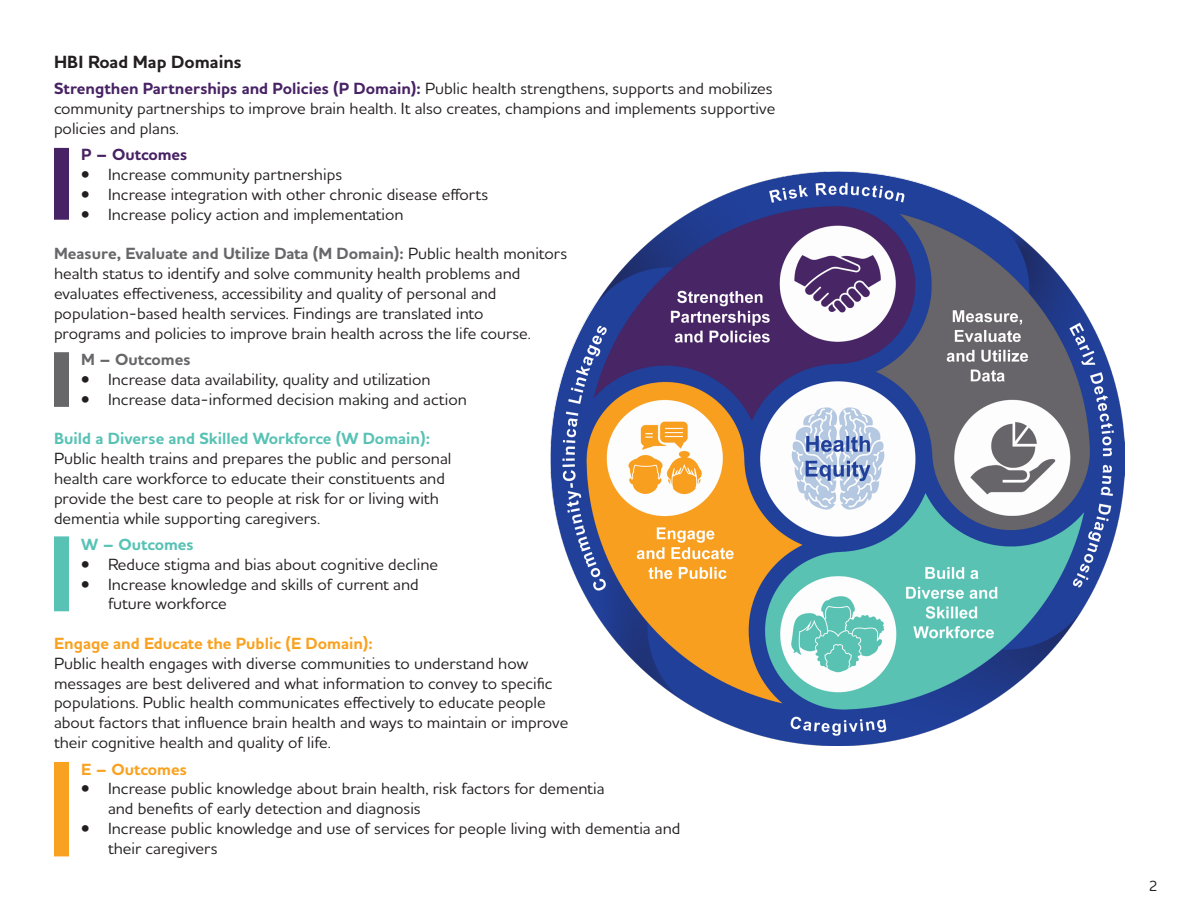
<style>
.page{position:relative;width:1188px;height:918px;background:#fff}
.page>*{position:absolute;margin:0;border:0;box-sizing:border-box;transform-origin:0 0}
.Final_Paragraph{font:700 18px "Houschka Alt Pro";color:#231f20}
.Final_Paragraph-2{font:500 16.5px/19.8px "Houschka Alt Pro";color:#231f20}
.Final_Paragraph-3{font:700 16.5px "Houschka Alt Pro";color:#f9a221}
.Final_Paragraph-4{font:700 16.5px "Houschka Alt Pro";color:#472264}
.Final_Paragraph-5{font:700 16.5px "Houschka Alt Pro";color:#67676a}
.Final_Paragraph-6{font:700 16.5px "Houschka Alt Pro";color:#58c2b5}
.t1{font:500 15px "Houschka Alt Pro";color:#231f20}
.s1{font-weight:700;color:#472264}
.s2{font-weight:700;color:#67676a}
.s3{font-weight:700;color:#58c2b5}
</style>
<div class="page">
<div style="left:54px;top:762px;width:15px;height:94px;background:#f9a221"></div>
<img style="left:551px;top:172px;width:574px;height:574px">
<div style="left:54px;top:148px;width:15px;height:72px;background:#472264"></div>
<div style="left:54px;top:352px;width:15px;height:55px;background:#67676a"></div>
<div style="left:54px;top:536px;width:15px;height:75px;background:#58c2b5"></div>
<p class="Final_Paragraph" style="left:54px;top:50px;width:189px">HBI Road Map Domains</p>
<p class="Final_Paragraph-2" style="left:54px;top:78px;width:723px"><span class="s1">Strengthen Partnerships and Policies (P Domain):</span> Public health strengthens, supports and mobilizes community partnerships to improve brain health. It also creates, champions and implements supportive policies and plans.</p>
<p class="Final_Paragraph-4" style="left:81px;top:144px;width:108px">P – Outcomes</p>
<p class="Final_Paragraph-2" style="left:81px;top:164px;width:263px">• Increase community partnerships</p>
<p class="Final_Paragraph-2" style="left:81px;top:184px;width:409px">• Increase integration with other chronic disease efforts</p>
<p class="Final_Paragraph-2" style="left:81px;top:204px;width:324px">• Increase policy action and implementation</p>
<p class="Final_Paragraph-2" style="left:54px;top:243px;width:515px"><span class="s2">Measure, Evaluate and Utilize Data (M Domain):</span> Public health monitors health status to identify and solve community health problems and evaluates effectiveness, accessibility and quality of personal and population-based health services. Findings are translated into<br>programs and policies to improve brain health across the life course.</p>
<p class="Final_Paragraph-5" style="left:81px;top:349px;width:111px">M – Outcomes</p>
<p class="Final_Paragraph-2" style="left:81px;top:369px;width:351px">• Increase data availability, quality and utilization</p>
<p class="Final_Paragraph-2" style="left:81px;top:389px;width:387px">• Increase data-informed decision making and action</p>
<p class="Final_Paragraph-2" style="left:54px;top:428px;width:399px"><span class="s3">Build a Diverse and Skilled Workforce (W Domain):<br></span>Public health trains and prepares the public and personal health care workforce to educate their constituents and provide the best care to people at risk for or living with dementia while supporting caregivers.</p>
<p class="Final_Paragraph-6" style="left:81px;top:534px;width:114px">W – Outcomes</p>
<p class="Final_Paragraph-2" style="left:81px;top:554px;width:359px">• Reduce stigma and bias about cognitive decline</p>
<p class="Final_Paragraph-2" style="left:108px;top:574px;width:312px;text-indent:-27px">• Increase knowledge and skills of current and future workforce</p>
<p class="Final_Paragraph-3" style="left:54px;top:633px;width:320px">Engage and Educate the Public (E Domain):</p>
<p class="Final_Paragraph-2" style="left:54px;top:653px;width:516px">Public health engages with diverse communities to understand how messages are best delivered and what information to convey to specific populations. Public health communicates effectively to educate people about factors that influence brain health and ways to maintain or improve their cognitive health and quality of life.</p>
<p class="Final_Paragraph-3" style="left:81px;top:758px;width:107px">E – Outcomes</p>
<p class="Final_Paragraph-2" style="left:108px;top:778px;width:498px;text-indent:-27px">• Increase public knowledge about brain health, risk factors for dementia and benefits of early detection and diagnosis</p>
<p class="Final_Paragraph-2" style="left:108px;top:818px;width:574px;text-indent:-27px">• Increase public knowledge and use of services for people living with dementia and their caregivers</p>
<p class="t1" style="left:1149px;top:877px;width:10px">2</p>
</div>
